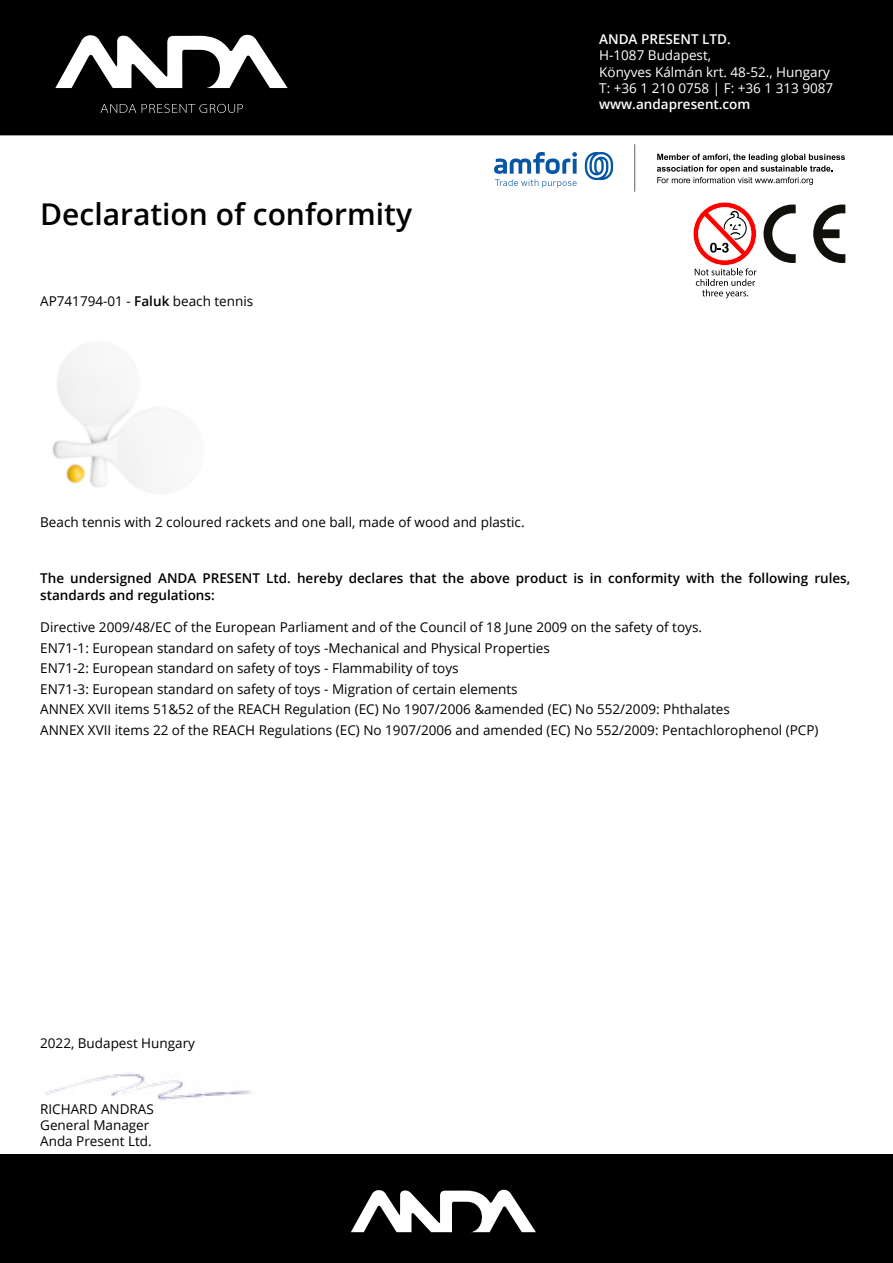
<style>
.page{position:relative;width:893px;height:1263px;background:#fff}
.page>*{position:absolute;margin:0;border:0;box-sizing:border-box;transform-origin:0 0}
.t1{font:600 30px "Open Sans";color:#000}
.t2{font:13.5px/20.4px "Open Sans";color:#000}
.t3{font:600 13.5px/16.2px "Open Sans";color:#000}
.t4{font:13.5px/16.2px "Open Sans";color:#fff}
.t5{font:600 13.5px "Open Sans";color:#fff}
.s1{font-weight:600}
</style>
<div class="page">
<div style="left:0;top:0;width:893px;height:135px;background:#000"></div>
<div style="left:0;top:1154px;width:893px;height:109px;background:#000"></div>
<svg style="left:55px;top:34px;width:233px;height:54px"></svg>
<svg style="left:100px;top:104px;width:143px;height:9px"></svg>
<img style="left:52px;top:347px;width:116px;height:146px">
<svg style="left:351px;top:1189px;width:185px;height:43px"></svg>
<svg style="left:585px;top:152px;width:28px;height:28px"></svg>
<svg style="left:494px;top:152px;width:83px;height:36px"></svg>
<hr style="left:634px;top:144px;width:1px;height:47px;background:#686e79">
<svg style="left:657px;top:154px;width:188px;height:31px"></svg>
<svg style="left:763px;top:205px;width:33px;height:58px"></svg>
<svg style="left:813px;top:205px;width:32px;height:58px"></svg>
<svg style="left:693px;top:202px;width:64px;height:96px"></svg>
<img style="left:45px;top:1073px;width:207px;height:28px">
<h1 class="t1" style="left:40px;top:193px;width:373px">Declaration of conformity</h1>
<p class="t2" style="left:40px;top:290px;width:215px">AP741794-01 - <span class="s1">Faluk</span> beach tennis</p>
<p class="t5" style="left:599px;top:30px;width:133px">ANDA PRESENT LTD.</p>
<p class="t4" style="left:599px;top:47px;width:236px">H-1087 Budapest,<br>Könyves Kálmán krt. 48-52., Hungary<br>T: +36 1 210 0758 | F: +36 1 313 9087</p>
<p class="t5" style="left:599px;top:95px;width:153px">www.andapresent.com</p>
<p class="t2" style="left:40px;top:511px;width:486px">Beach tennis with 2 coloured rackets and one ball, made of wood and plastic.</p>
<p class="t3" style="left:40px;top:570px;width:812px">The undersigned ANDA PRESENT Ltd. hereby declares that the above product is in conformity with the following rules, standards and regulations:</p>
<p class="t2" style="left:40px;top:617px;width:780px">Directive 2009/48/EC of the European Parliament and of the Council of 18 June 2009 on the safety of toys.<br>EN71-1: European standard on safety of toys -Mechanical and Physical Properties<br>EN71-2: European standard on safety of toys - Flammability of toys<br>EN71-3: European standard on safety of toys - Migration of certain elements<br>ANNEX XVII items 51&amp;52 of the REACH Regulation (EC) No 1907/2006 &amp;amended (EC) No 552/2009: Phthalates<br>ANNEX XVII items 22 of the REACH Regulations (EC) No 1907/2006 and amended (EC) No 552/2009: Pentachlorophenol (PCP)</p>
<p class="t2" style="left:40px;top:1032px;width:156px">2022, Budapest Hungary</p>
<p class="t2" style="left:40px;top:1100px;width:115px;line-height:16.2px">RICHARD ANDRAS<br>General Manager<br>Anda Present Ltd.</p>
</div>
